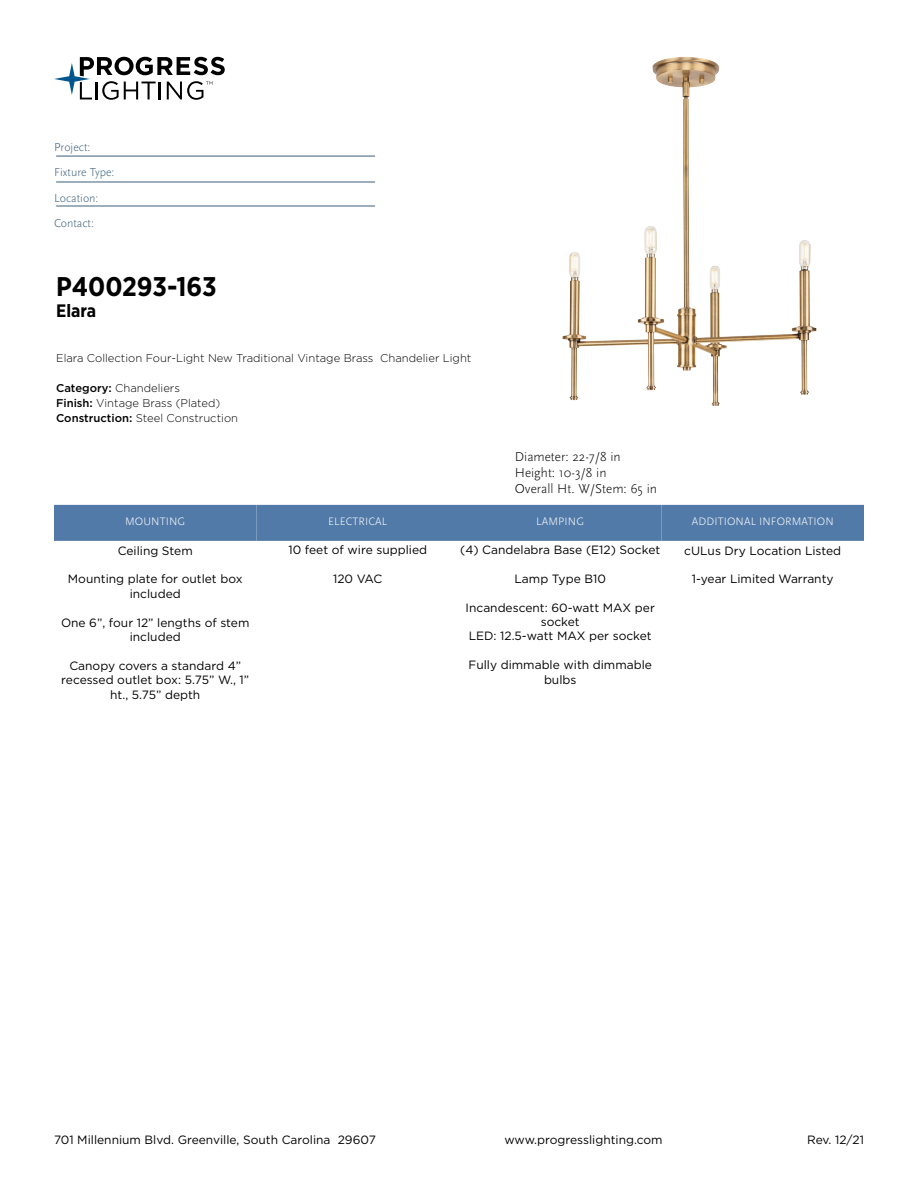
<style>
.page{position:relative;width:918px;height:1188px;background:#fff}
.page>*{position:absolute;margin:0;border:0;box-sizing:border-box;transform-origin:0 0}
.t1{font:700 27px "Gotham Narrow";color:#000}
.t2{font:700 18px "Gotham Narrow";color:#000}
.t3{font:300 13.5px/16.2px "Scala Sans Pro";color:#000}
.t4{font:12px/14.4px "Gotham";color:#000;text-align:center}
.t5{font:300 12px/25.5px "Scala Sans Pro";color:#3b5e7b}
.t6{font:300 11.25px/15px "Gotham";color:#000}
.t7{font:300 11.25px "Scala Sans Pro";letter-spacing:.01em;color:#fff}
.s1{font-weight:500}
</style>
<div class="page">
<svg style="left:54px;top:57px;width:171px;height:43px"></svg>
<hr style="left:56px;top:156px;width:319px;height:1px;background:#3b5e7b">
<hr style="left:56px;top:182px;width:319px;height:1px;background:#3b5e7b">
<hr style="left:56px;top:206px;width:319px;height:1px;background:#3b5e7b">
<img style="left:562px;top:59px;width:122px;height:341px">
<div style="left:54px;top:505px;width:202px;height:36px;background:#527aa8"></div>
<div style="left:256px;top:505px;width:203px;height:36px;background:#527aa8"></div>
<div style="left:459px;top:505px;width:203px;height:36px;background:#527aa8"></div>
<div style="left:662px;top:505px;width:202px;height:36px;background:#527aa8"></div>
<p class="t5" style="left:54px;top:134px;width:62px">Project:<br>Fixture Type:<br>Location:<br>Contact:</p>
<h1 class="t1" style="left:56px;top:270px;width:162px">P400293-163</h1>
<h2 class="t2" style="left:56px;top:300px;width:41px">Elara</h2>
<p class="t6" style="left:56px;top:351px;width:417px">Elara Collection Four-Light New Traditional Vintage Brass Chandelier Light</p>
<p class="t6" style="left:56px;top:381px;width:183px"><span class="s1">Category:</span> Chandeliers<br><span class="s1">Finish:</span> Vintage Brass (Plated)<br><span class="s1">Construction:</span> Steel Construction</p>
<p class="t3" style="left:515px;top:448px;width:144px">Diameter: 22-7/8 in<br>Height: 10-3/8 in<br>Overall Ht. W/Stem: 65 in</p>
<p class="t7" style="left:125px;top:515px;width:62px">MOUNTING</p>
<p class="t4" style="left:118px;top:543px;width:77px">Ceiling Stem</p>
<p class="t4" style="left:68px;top:572px;width:176px">Mounting plate for outlet box included</p>
<p class="t4" style="left:61px;top:615px;width:190px">One 6”, four 12” lengths of stem included</p>
<p class="t4" style="left:61px;top:658px;width:189px">Canopy covers a standard 4” recessed outlet box: 5.75” W., 1” ht., 5.75” depth</p>
<p class="t7" style="left:328px;top:515px;width:61px">ELECTRICAL</p>
<p class="t4" style="left:288px;top:542px;width:140px">10 feet of wire supplied</p>
<p class="t4" style="left:333px;top:571px;width:51px">120 VAC</p>
<p class="t7" style="left:536px;top:515px;width:49px">LAMPING</p>
<p class="t4" style="left:460px;top:542px;width:202px">(4) Candelabra Base (E12) Socket</p>
<p class="t4" style="left:515px;top:571px;width:93px">Lamp Type B10</p>
<p class="t4" style="left:466px;top:600px;width:191px">Incandescent: 60-watt MAX per socket<br>LED: 12.5-watt MAX per socket</p>
<p class="t4" style="left:469px;top:657px;width:185px">Fully dimmable with dimmable bulbs</p>
<p class="t7" style="left:692px;top:515px;width:143px">ADDITIONAL INFORMATION</p>
<p class="t4" style="left:684px;top:543px;width:159px">cULus Dry Location Listed</p>
<p class="t4" style="left:692px;top:572px;width:143px">1-year Limited Warranty</p>
<p class="t4" style="left:54px;top:1132px;width:323px">701 Millennium Blvd. Greenville, South Carolina 29607</p>
<p class="t4" style="left:504px;top:1132px;width:160px">www.progresslighting.com</p>
<p class="t4" style="left:807px;top:1132px;width:58px">Rev. 12/21</p>
</div>
